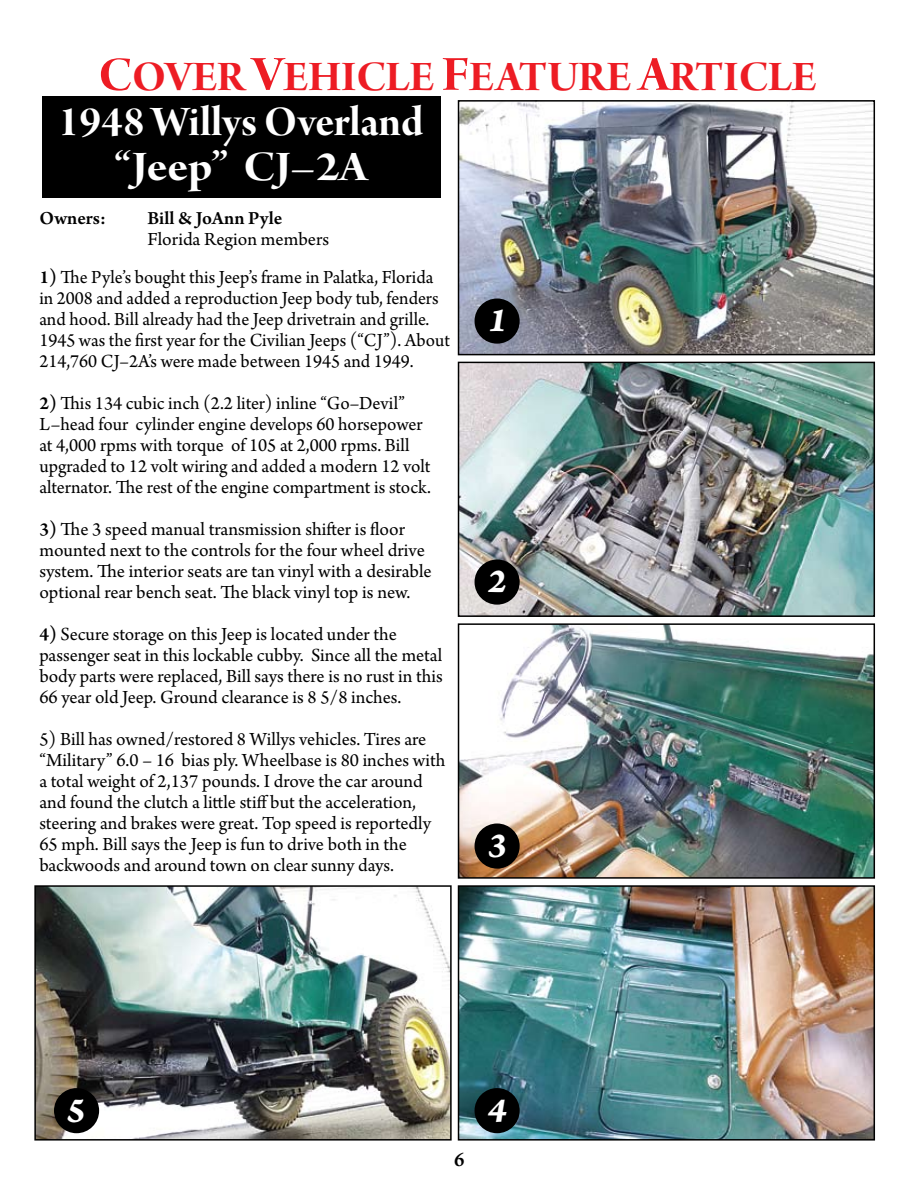
<style>
.page{position:relative;width:918px;height:1188px;background:#fff}
.page>*{position:absolute;margin:0;border:0;box-sizing:border-box;transform-origin:0 0}
.t1{font:45px/45px "Arno Pro Bold Display";color:#fff;text-align:center}
.t2{font:45px "Arno Pro Bold Display";color:#ed1c24}
.t3{font:36px "Arno Pro Bold Italic Caption";color:#fff}
.t4{font:600 21px "Arno Pro";color:#000}
.t5{font:19.5px/21px "Arno Pro";color:#000}
.t6{font:600 19.5px "Arno Pro";color:#000}
.s1{font-size:51px}
.s2{font-size:52.5px}
.s3{font-weight:600}
</style>
<div class="page">
<div style="left:42px;top:96px;width:399px;height:102px;background:#000"></div>
<img style="left:461px;top:103px;width:411px;height:249px">
<div style="left:458px;top:100px;width:417px;height:255px;border:2px solid #000"></div>
<img style="left:461px;top:365px;width:411px;height:249px">
<div style="left:458px;top:362px;width:417px;height:255px;border:2px solid #000"></div>
<img style="left:461px;top:626px;width:411px;height:250px">
<div style="left:458px;top:623px;width:417px;height:256px;border:2px solid #000"></div>
<img style="left:461px;top:888px;width:411px;height:250px">
<div style="left:458px;top:885px;width:417px;height:256px;border:2px solid #000"></div>
<img style="left:37px;top:888px;width:412px;height:250px">
<div style="left:34px;top:885px;width:418px;height:256px;border:2px solid #000"></div>
<div style="left:475px;top:559px;width:45px;height:46px;background:#000;border-radius:50%"></div>
<div style="left:475px;top:823px;width:45px;height:46px;background:#000;border-radius:50%"></div>
<div style="left:475px;top:1088px;width:45px;height:45px;background:#000;border-radius:50%"></div>
<div style="left:54px;top:1088px;width:45px;height:45px;background:#000;border-radius:50%"></div>
<div style="left:475px;top:298px;width:45px;height:46px;background:#000;border-radius:50%"></div>
<h1 class="t2" style="left:98px;top:51px;width:720px"><span class="s1">C</span>OVER <span class="s2">V</span>EHICLE <span class="s2">F</span>EATURE <span class="s2">A</span>RTICLE</h1>
<h1 class="t1" style="left:58px;top:102px;width:367px">1948 Willys Overland “Jeep” CJ–2A</h1>
<p class="t6" style="left:39px;top:207px;width:68px">Owners:</p>
<p class="t6" style="left:147px;top:207px;width:136px">Bill &amp; JoAnn Pyle</p>
<p class="t5" style="left:147px;top:230px;width:183px">Florida Region members</p>
<p class="t5" style="left:39px;top:268px;width:412px"><span class="s3">1)</span> The Pyle’s bought this Jeep’s frame in Palatka, Florida in 2008 and added a reproduction Jeep body tub, fenders and hood. Bill already had the Jeep drivetrain and grille.<br>1945 was the first year for the Civilian Jeeps (“CJ”). About 214,760 CJ–2A’s were made between 1945 and 1949.</p>
<p class="t5" style="left:39px;top:394px;width:393px"><span class="s3">2)</span> This 134 cubic inch (2.2 liter) inline “Go–Devil” L–head four cylinder engine develops 60 horsepower at 4,000 rpms with torque of 105 at 2,000 rpms. Bill upgraded to 12 volt wiring and added a modern 12 volt alternator. The rest of the engine compartment is stock.</p>
<p class="t5" style="left:39px;top:520px;width:394px"><span class="s3">3)</span> The 3 speed manual transmission shifter is floor mounted next to the controls for the four wheel drive system. The interior seats are tan vinyl with a desirable optional rear bench seat. The black vinyl top is new.</p>
<p class="t5" style="left:39px;top:625px;width:405px"><span class="s3">4)</span> Secure storage on this Jeep is located under the passenger seat in this lockable cubby. Since all the metal body parts were replaced, Bill says there is no rust in this 66 year old Jeep. Ground clearance is 8 5/8 inches.</p>
<p class="t5" style="left:39px;top:730px;width:407px">5) Bill has owned/restored 8 Willys vehicles. Tires are “Military” 6.0 – 16 bias ply. Wheelbase is 80 inches with a total weight of 2,137 pounds. I drove the car around and found the clutch a little stiff but the acceleration, steering and brakes were great. Top speed is reportedly 65 mph. Bill says the Jeep is fun to drive both in the backwoods and around town on clear sunny days.</p>
<h2 class="t3" style="left:488px;top:298px;width:20px">1</h2>
<h2 class="t3" style="left:488px;top:559px;width:20px">2</h2>
<h2 class="t3" style="left:488px;top:823px;width:20px">3</h2>
<h2 class="t3" style="left:66px;top:1087px;width:20px">5</h2>
<h2 class="t3" style="left:488px;top:1087px;width:20px">4</h2>
<p class="t4" style="left:454px;top:1147px;width:12px">6</p>
</div>
